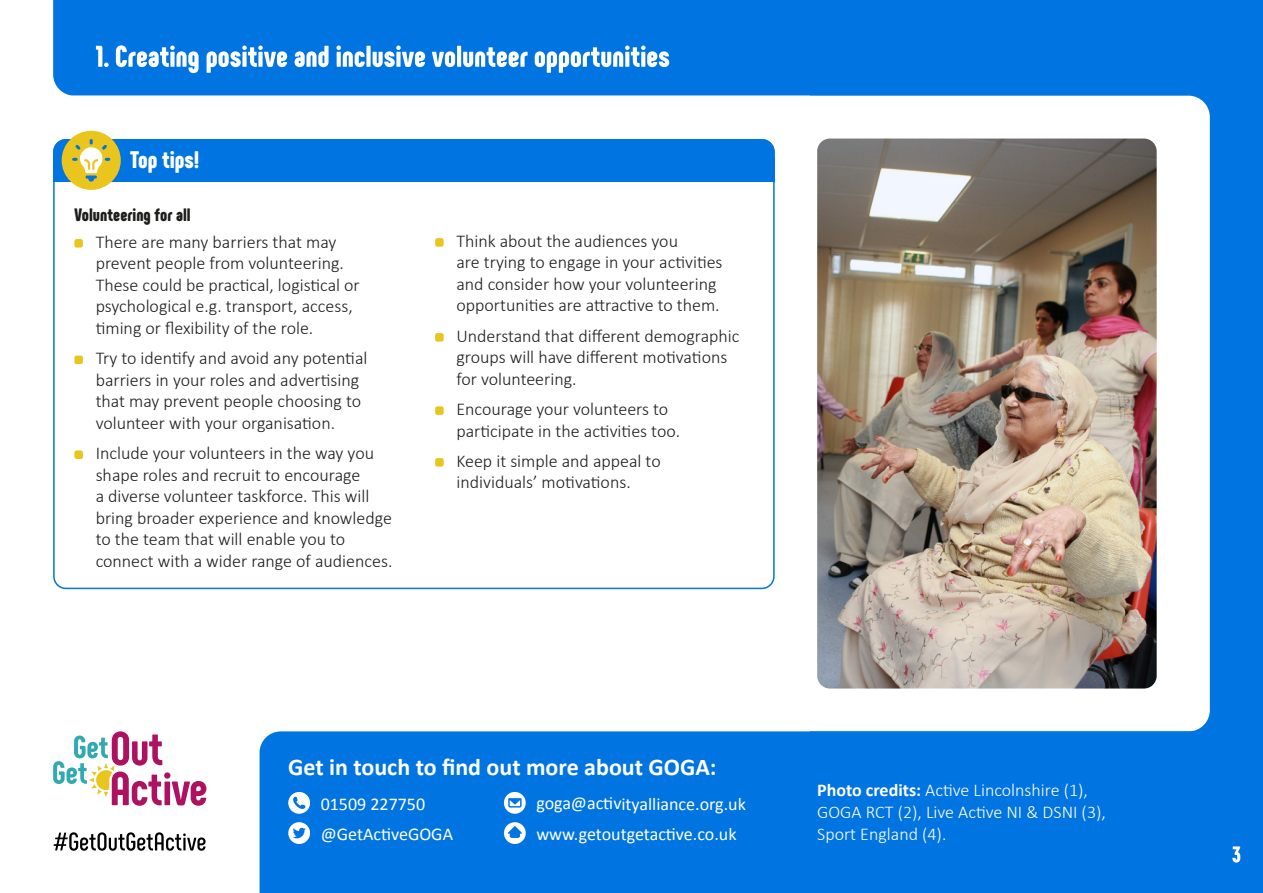
<style>
.page{position:relative;width:1263px;height:893px;background:#fff}
.page>*{position:absolute;margin:0;border:0;box-sizing:border-box;transform-origin:0 0}
.t1{font:700 24px "Calibri";color:#fff}
.t2{font:900 24px "Phenomena";color:#fff}
.t3{font:300 18px/21.6px "Calibri";color:#1d1d1b}
.t4{font:300 18px/21.8px "Calibri";color:#fff}
.t5{font:18px "Calibri";letter-spacing:-.005em;color:#fff}
.t6{font:900 18px "Phenomena";color:#1d1d1b}
.s1{font-weight:700}
</style>
<div class="page">
<div style="left:810px;top:0;width:453px;height:893px;background:#0074e0"></div>
<div style="left:53px;top:0;width:1139px;height:96px;background:#0074e0"></div>
<div style="left:53px;top:96px;width:1157px;height:635px;background:#fff;border-radius:21px"></div>
<img style="left:817px;top:139px;width:340px;height:549px">
<div style="left:260px;top:731px;width:981px;height:162px;background:#0074e0"></div>
<svg style="left:53px;top:731px;width:153px;height:75px"></svg>
<svg style="left:288px;top:792px;width:22px;height:22px"></svg>
<svg style="left:504px;top:792px;width:22px;height:22px"></svg>
<div style="left:53px;top:139px;width:722px;height:43px;background:#0074e0;border-radius:13px"></div>
<div style="left:53px;top:158px;width:722px;height:24px;background:#0074e0"></div>
<svg style="left:504px;top:822px;width:22px;height:22px"></svg>
<svg style="left:288px;top:822px;width:22px;height:22px"></svg>
<svg style="left:1232px;top:846px;width:8px;height:17px"></svg>
<svg style="left:54px;top:832px;width:152px;height:19px"></svg>
<svg style="left:96px;top:45px;width:573px;height:28px"></svg>
<div style="left:74px;top:239px;width:9px;height:9px;background:#e9c51e;border-radius:2px"></div>
<div style="left:74px;top:356px;width:9px;height:8px;background:#e9c51e;border-radius:2px"></div>
<div style="left:74px;top:450px;width:9px;height:9px;background:#e9c51e;border-radius:2px"></div>
<div style="left:435px;top:238px;width:9px;height:9px;background:#e9c51e;border-radius:2px"></div>
<div style="left:435px;top:333px;width:9px;height:9px;background:#e9c51e;border-radius:2px"></div>
<div style="left:435px;top:406px;width:9px;height:9px;background:#e9c51e;border-radius:2px"></div>
<div style="left:435px;top:458px;width:9px;height:9px;background:#e9c51e;border-radius:2px"></div>
<div style="left:62px;top:131px;width:59px;height:59px;background:#e9c51e;border-radius:50%"></div>
<svg style="left:72px;top:139px;width:38px;height:43px"></svg>
<p class="t2" style="left:130px;top:144px;width:71px">Top tips!</p>
<p class="t6" style="left:74px;top:203px;width:118px">Volunteering for all</p>
<p class="t3" style="left:96px;top:231px;width:266px">There are many barriers that may prevent people from volunteering.<br>These could be practical, logistical or psychological e.g. transport, access, timing or flexibility of the role.</p>
<p class="t3" style="left:96px;top:347px;width:273px">Try to identify and avoid any potential barriers in your roles and advertising that may prevent people choosing to volunteer with your organisation.</p>
<p class="t3" style="left:96px;top:442px;width:298px">Include your volunteers in the way you shape roles and recruit to encourage<br>a diverse volunteer taskforce. This will bring broader experience and knowledge to the team that will enable you to connect with a wider range of audiences.</p>
<p class="t3" style="left:456px;top:230px;width:268px">Think about the audiences you<br>are trying to engage in your activities and consider how your volunteering opportunities are attractive to them.</p>
<p class="t3" style="left:456px;top:325px;width:285px">Understand that different demographic groups will have different motivations for volunteering.</p>
<p class="t3" style="left:456px;top:398px;width:225px">Encourage your volunteers to participate in the activities too.</p>
<p class="t3" style="left:456px;top:450px;width:206px">Keep it simple and appeal to individuals’ motivations.</p>
<p class="t1" style="left:288px;top:750px;width:430px">Get in touch to find out more about GOGA:</p>
<p class="t5" style="left:321px;top:791px;width:106px">01509 227750</p>
<p class="t5" style="left:536px;top:791px;width:211px">goga@activityalliance.org.uk</p>
<p class="t5" style="left:321px;top:821px;width:134px">@GetActiveGOGA</p>
<p class="t5" style="left:536px;top:821px;width:202px">www.getoutgetactive.co.uk</p>
<p class="t4" style="left:817px;top:779px;width:290px"><span class="s1">Photo credits:</span> Active Lincolnshire (1),<br>GOGA RCT (2), Live Active NI &amp; DSNI (3),<br>Sport England (4).</p>
</div>
